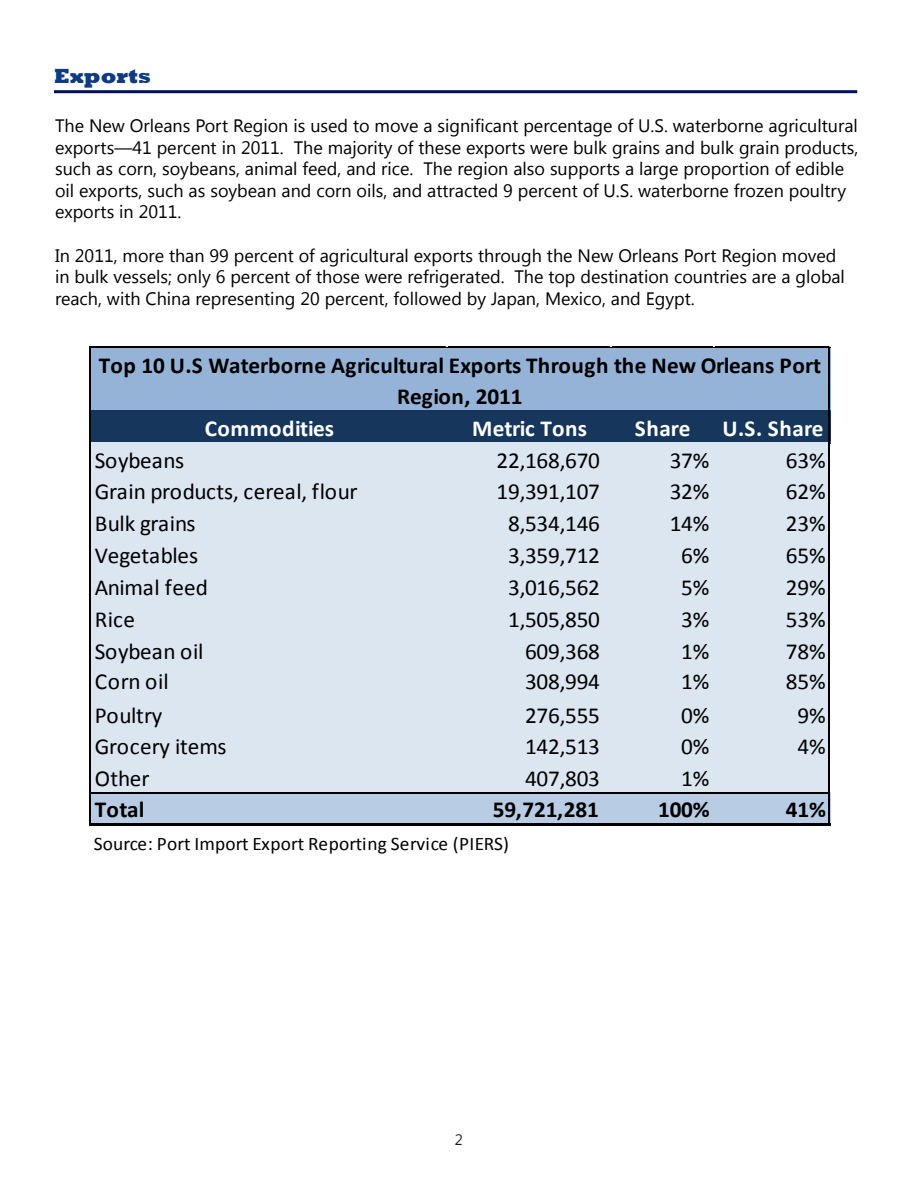
<style>
.page{position:relative;width:918px;height:1188px;background:#fff}
.page>*{position:absolute;margin:0;border:0;box-sizing:border-box;transform-origin:0 0}
.t1{font:22.95px "Calibri";letter-spacing:-.005em;color:#000}
.t2{font:700 22.95px/30.6px "Calibri";letter-spacing:-.005em;color:#000;text-align:center}
.t3{font:700 22.95px "Calibri";letter-spacing:.01em;color:#fff}
.Export_Header{font:800 21px "Rockwell";color:#0e3b83}
.t4{font:19.05px "Calibri";letter-spacing:.005em;color:#000}
.Export_Import_Conten{font:18px/21.6px "Segoe UI";color:#000}
.t5{font:15px "Segoe UI";color:#231f20}
</style>
<div class="page">
<hr style="left:54px;top:90px;width:803px;height:3px;background:#00114e">
<div style="left:91px;top:348px;width:739px;height:63px;background:#95b3d7"></div>
<div style="left:91px;top:410px;width:739px;height:33px;background:#16365c"></div>
<div style="left:91px;top:442px;width:357px;height:352px;background:#dce6f1"></div>
<div style="left:446px;top:442px;width:384px;height:352px;background:#dce6f1"></div>
<div style="left:91px;top:793px;width:739px;height:33px;background:#b8cce4"></div>
<hr style="left:91px;top:346px;width:739px;height:2px;background:#000">
<hr style="left:91px;top:792px;width:738px;height:1px;background:#000">
<hr style="left:91px;top:793px;width:738px;height:1px;background:#000">
<hr style="left:90px;top:346px;width:1px;height:480px;background:#000">
<hr style="left:91px;top:823px;width:739px;height:3px;background:#000">
<hr style="left:829px;top:348px;width:1px;height:478px;background:#000">
<p class="Export_Header" style="left:54px;top:64px;width:99px">Exports</p>
<p class="Export_Import_Conten" style="left:55px;top:114px;width:805px">The New Orleans Port Region is used to move a significant percentage of U.S. waterborne agricultural exports—41 percent in 2011. The majority of these exports were bulk grains and bulk grain products, such as corn, soybeans, animal feed, and rice. The region also supports a large proportion of edible oil exports, such as soybean and corn oils, and attracted 9 percent of U.S. waterborne frozen poultry exports in 2011.</p>
<p class="Export_Import_Conten" style="left:55px;top:244px;width:791px">In 2011, more than 99 percent of agricultural exports through the New Orleans Port Region moved in bulk vessels; only 6 percent of those were refrigerated. The top destination countries are a global reach, with China representing 20 percent, followed by Japan, Mexico, and Egypt.</p>
<p class="t2" style="left:99px;top:349px;width:724px">Top 10 U.S Waterborne Agricultural Exports Through the New Orleans Port<br>Region, 2011</p>
<p class="t3" style="left:205px;top:414px;width:131px">Commodities</p>
<p class="t3" style="left:472px;top:414px;width:117px">Metric Tons</p>
<p class="t3" style="left:635px;top:414px;width:57px">Share</p>
<p class="t3" style="left:723px;top:414px;width:102px">U.S. Share</p>
<p class="t1" style="left:95px;top:446px;width:91px">Soybeans</p>
<p class="t1" style="left:497px;top:446px;width:105px">22,168,670</p>
<p class="t1" style="left:670px;top:446px;width:41px">37%</p>
<p class="t1" style="left:786px;top:446px;width:41px">63%</p>
<p class="t1" style="left:95px;top:478px;width:264px">Grain products, cereal, flour</p>
<p class="t1" style="left:497px;top:478px;width:105px">19,391,107</p>
<p class="t1" style="left:670px;top:478px;width:41px">32%</p>
<p class="t1" style="left:786px;top:478px;width:41px">62%</p>
<p class="t1" style="left:95px;top:509px;width:102px">Bulk grains</p>
<p class="t1" style="left:508px;top:509px;width:93px">8,534,146</p>
<p class="t1" style="left:670px;top:509px;width:41px">14%</p>
<p class="t1" style="left:786px;top:509px;width:41px">23%</p>
<p class="t1" style="left:95px;top:541px;width:105px">Vegetables</p>
<p class="t1" style="left:508px;top:541px;width:93px">3,359,712</p>
<p class="t1" style="left:681px;top:541px;width:30px">6%</p>
<p class="t1" style="left:786px;top:541px;width:41px">65%</p>
<p class="t1" style="left:95px;top:573px;width:114px">Animal feed</p>
<p class="t1" style="left:508px;top:573px;width:93px">3,016,562</p>
<p class="t1" style="left:681px;top:573px;width:30px">5%</p>
<p class="t1" style="left:786px;top:573px;width:41px">29%</p>
<p class="t1" style="left:95px;top:605px;width:41px">Rice</p>
<p class="t1" style="left:508px;top:605px;width:93px">1,505,850</p>
<p class="t1" style="left:681px;top:605px;width:30px">3%</p>
<p class="t1" style="left:786px;top:605px;width:41px">53%</p>
<p class="t1" style="left:95px;top:637px;width:110px">Soybean oil</p>
<p class="t1" style="left:525px;top:637px;width:77px">609,368</p>
<p class="t1" style="left:681px;top:637px;width:30px">1%</p>
<p class="t1" style="left:786px;top:637px;width:41px">78%</p>
<p class="t1" style="left:95px;top:668px;width:75px">Corn oil</p>
<p class="t1" style="left:525px;top:668px;width:77px">308,994</p>
<p class="t1" style="left:681px;top:668px;width:30px">1%</p>
<p class="t1" style="left:786px;top:668px;width:41px">85%</p>
<p class="t1" style="left:95px;top:701px;width:69px">Poultry</p>
<p class="t1" style="left:525px;top:701px;width:77px">276,555</p>
<p class="t1" style="left:681px;top:701px;width:30px">0%</p>
<p class="t1" style="left:798px;top:701px;width:30px">9%</p>
<p class="t1" style="left:95px;top:733px;width:133px">Grocery items</p>
<p class="t1" style="left:525px;top:733px;width:77px">142,513</p>
<p class="t1" style="left:681px;top:733px;width:30px">0%</p>
<p class="t1" style="left:798px;top:733px;width:30px">4%</p>
<p class="t1" style="left:95px;top:764px;width:56px">Other</p>
<p class="t1" style="left:525px;top:764px;width:77px">407,803</p>
<p class="t1" style="left:681px;top:764px;width:30px">1%</p>
<p class="t2" style="left:95px;top:793px;width:51px">Total</p>
<p class="t2" style="left:493px;top:793px;width:108px">59,721,281</p>
<p class="t2" style="left:658px;top:793px;width:53px">100%</p>
<p class="t2" style="left:786px;top:793px;width:42px">41%</p>
<p class="t4" style="left:94px;top:832px;width:417px">Source: Port Import Export Reporting Service (PIERS)</p>
<p class="t5" style="left:455px;top:1129px;width:10px">2</p>
</div>
